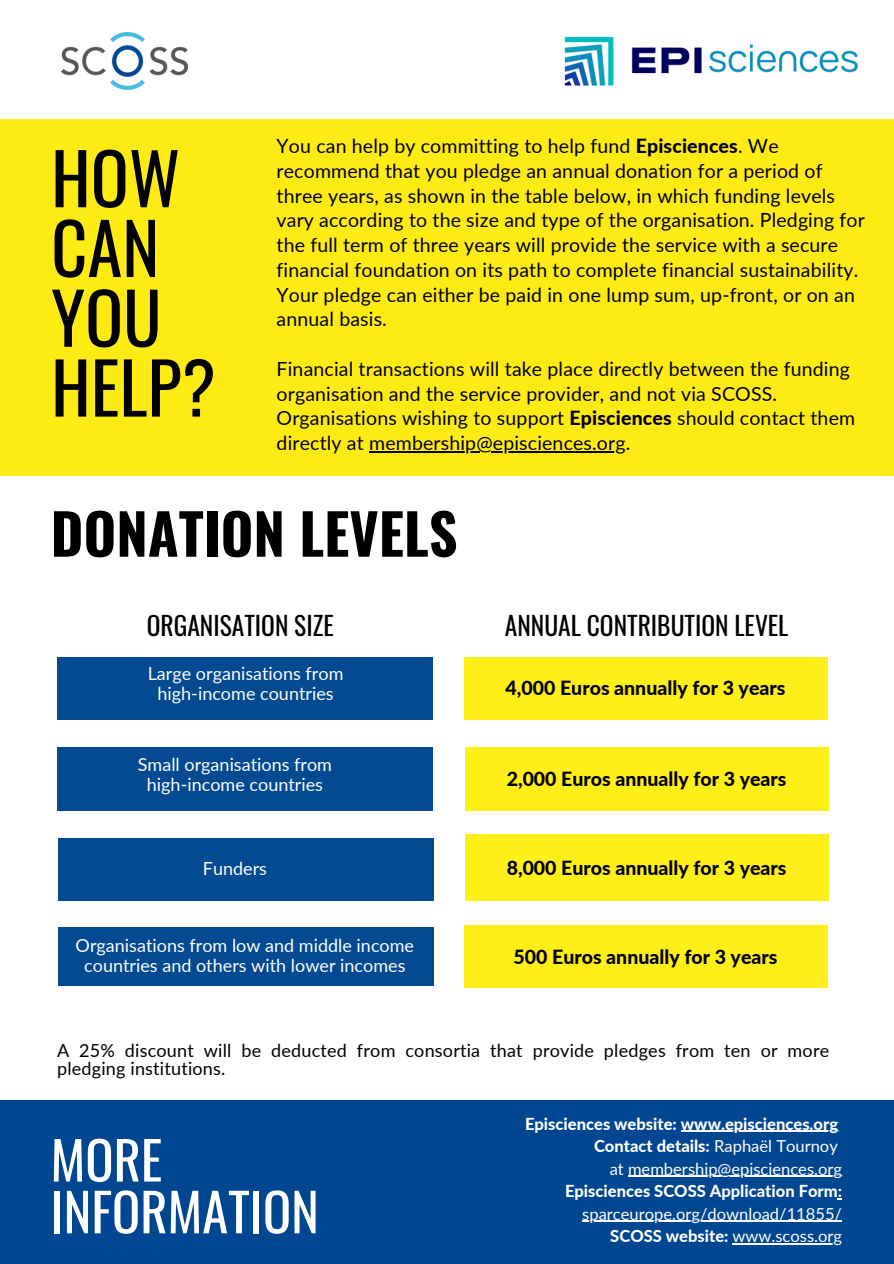
<style>
.page{position:relative;width:894px;height:1264px;background:#fff}
.page>*{position:absolute;margin:0;border:0;box-sizing:border-box;transform-origin:0 0}
.t1{font:70.5px/69.8px "Oswald";color:#000}
.t2{font:700 56.1px "Oswald";color:#000}
.t3{font:52.5px/51.8px "Oswald";color:#fff}
.t4{font:25.5px "Oswald";color:#000}
.t5{font:19.5px/24.8px "Lato";letter-spacing:.01em;color:#000}
.t6{font:800 19.5px "Lato";color:#000}
.t7{font:18px/20.2px "Lato";color:#fff;text-align:center}
.t8{font:18px/18px "Lato";letter-spacing:.01em;color:#000}
.t9{font:800 16.5px "Lato";color:#fff}
.t10{font:16.5px "Lato";color:#fff}
.s1{font-weight:800}
.s2{font-weight:800;font-size:19.5px}
.s3{font-weight:400}
</style>
<div class="page">
<div style="left:0;top:119px;width:893px;height:357px;background:#ffeb14"></div>
<div style="left:0;top:1100px;width:893px;height:163px;background:#004691"></div>
<img style="left:61px;top:33px;width:126px;height:56px">
<div style="left:465px;top:834px;width:363px;height:66px;background:#ffef18"></div>
<div style="left:58px;top:838px;width:375px;height:62px;background:#034a92"></div>
<div style="left:57px;top:657px;width:375px;height:62px;background:#034a92"></div>
<div style="left:57px;top:747px;width:375px;height:64px;background:#034a92"></div>
<div style="left:58px;top:927px;width:375px;height:59px;background:#034a92"></div>
<div style="left:465px;top:747px;width:363px;height:64px;background:#ffef18"></div>
<div style="left:463px;top:657px;width:364px;height:62px;background:#ffef18"></div>
<div style="left:463px;top:925px;width:364px;height:62px;background:#ffef18"></div>
<hr style="left:369px;top:451px;width:256px;height:1px;background:#000">
<img style="left:564px;top:36px;width:294px;height:50px">
<hr style="left:680px;top:1130px;width:157px;height:1px;background:#fff">
<hr style="left:628px;top:1175px;width:213px;height:1px;background:#fff">
<hr style="left:582px;top:1220px;width:259px;height:1px;background:#fff">
<hr style="left:732px;top:1243px;width:109px;height:1px;background:#fff">
<p class="t1" style="left:51px;top:140px;width:166px">HOW<br>CAN<br>YOU<br>HELP?</p>
<h4 class="t5" style="left:276px;top:133px;width:589px">You can help by committing to help fund <span class="s1">Episciences</span>. We recommend that you pledge an annual donation for a period of three years, as shown in the table below, in which funding levels vary according to the size and type of the organisation. Pledging for the full term of three years will provide the service with a secure financial foundation on its path to complete financial sustainability.<br>Your pledge can either be paid in one lump sum, up-front, or on an annual basis.</h4>
<h6 class="t5" style="left:276px;top:356px;width:580px">Financial transactions will take place directly between the funding organisation and the service provider, and not via SCOSS.<br>Organisations wishing to support <span class="s1">Episciences</span> should contact them directly at membership@episciences.org.</h6>
<h5 class="t2" style="left:51px;top:490px;width:408px">DONATION LEVELS</h5>
<h6 class="t4" style="left:147px;top:605px;width:188px">ORGANISATION SIZE</h6>
<h6 class="t7" style="left:148px;top:663px;width:197px">Large organisations from high-income countries</h6>
<h6 class="t7" style="left:138px;top:753px;width:196px">Small organisations from</h6>
<h6 class="t10" style="left:154px;top:757px;width:164px">INCOME COUNTIRES</h6>
<p class="t7" style="left:147px;top:774px;width:249px">high-income countries <span class="s2">income</span></p>
<h5 class="t7" style="left:203px;top:858px;width:66px">Funders</h5>
<h5 class="t7" style="left:76px;top:934px;width:340px">Organisations from low and middle income countries and others with lower incomes</h5>
<h6 class="t4" style="left:504px;top:605px;width:285px">ANNUAL CONTRIBUTION LEVEL</h6>
<h2 class="t6" style="left:505px;top:676px;width:281px">4,000 Euros annually for 3 years</h2>
<h6 class="t6" style="left:506px;top:766px;width:281px">2,000 Euros annually for 3 years</h6>
<h1 class="t6" style="left:506px;top:855px;width:281px">8,000 Euros annually for 3 years</h1>
<h4 class="t6" style="left:513px;top:944px;width:265px">500 Euros annually for 3 years</h4>
<h5 class="t8" style="left:57px;top:1040px;width:773px">A 25% discount will be deducted from consortia that provide pledges from ten or more pledging institutions.</h5>
<h6 class="t3" style="left:51px;top:1131px;width:270px">MORE<br>INFORMATION</h6>
<p class="t9" style="left:525px;top:1113px;width:314px">Episciences website: www.episciences.org</p>
<p class="t9" style="left:594px;top:1135px;width:245px">Contact details: <span class="s3">Raphaël Tournoy</span></p>
<p class="t10" style="left:609px;top:1158px;width:234px">at membership@episciences.org</p>
<p class="t9" style="left:565px;top:1180px;width:278px">Episciences SCOSS Application Form:</p>
<p class="t10" style="left:582px;top:1203px;width:261px">sparceurope.org/download/11855/</p>
<p class="t9" style="left:610px;top:1225px;width:233px">SCOSS website: <span class="s3">www.scoss.org</span></p>
</div>
